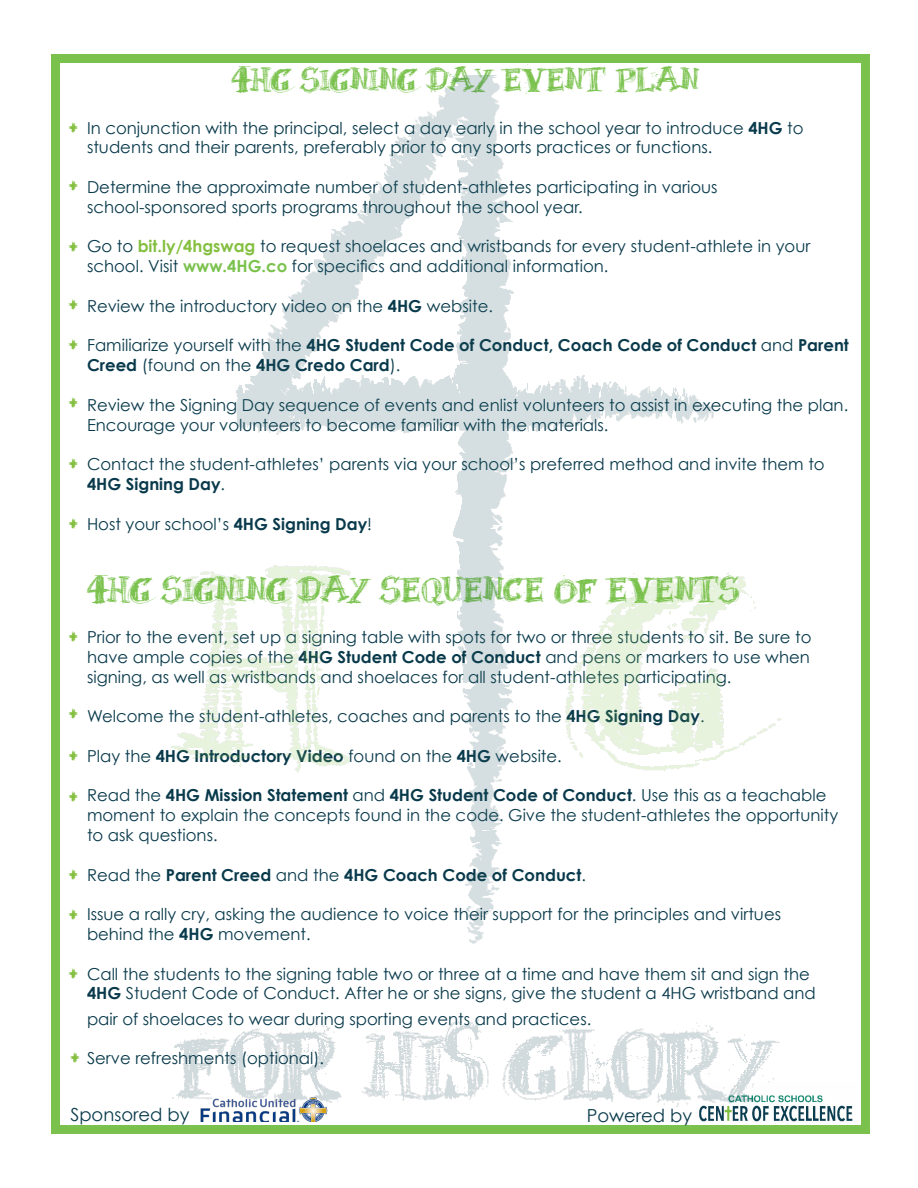
<style>
.page{position:relative;width:918px;height:1188px;background:#fff}
.page>*{position:absolute;margin:0;border:0;box-sizing:border-box;transform-origin:0 0}
.Paragraph_Style_1{font:40.5px "Black Board";color:#7ac24d}
.t1{font:37.5px "Black Board";color:#7ac24d}
.t2{font:22.5px "Black Board";color:#84bf40}
.t3{font:18px "Century Gothic";color:#093a4b}
.Paragraph_Style_1-2{font:16.5px/19.8px "Century Gothic";color:#093a4b}
.Paragraph_Style_1-3{font:700 16.5px/19.8px "Century Gothic";color:#093a4b}
.s1{font-weight:700}
.s2{font-weight:700;color:#84bf40}
.s3{font-weight:700;color:#7ac24d}
.s4{font-weight:400}
</style>
<div class="page">
<div style="left:51px;top:54px;width:819px;height:1080px;border:9px solid #7ac24d"></div>
<img style="left:816px;top:1095px;width:37px;height:27px">
<img style="left:104px;top:75px;width:712px;height:1059px">
<img style="left:200px;top:1094px;width:127px;height:28px">
<p class="t2" style="left:69px;top:117px;width:11px">+</p>
<p class="t2" style="left:69px;top:175px;width:11px">+</p>
<p class="t2" style="left:69px;top:236px;width:11px">+</p>
<p class="t2" style="left:69px;top:293px;width:11px">+</p>
<p class="t2" style="left:69px;top:334px;width:11px">+</p>
<p class="t2" style="left:69px;top:391px;width:11px">+</p>
<p class="t2" style="left:69px;top:452px;width:11px">+</p>
<p class="t2" style="left:69px;top:512px;width:11px">+</p>
<p class="t1" style="left:231px;top:61px;width:469px">4HG SIGNING DAY EVENT PLAN</p>
<p class="Paragraph_Style_1-2" style="left:87px;top:117px;width:718px">In conjunction with the principal, select a day early in the school year to introduce <span class="s1">4HG</span> to students and their parents, preferably prior to any sports practices or functions.</p>
<p class="Paragraph_Style_1-2" style="left:87px;top:177px;width:632px">Determine the approximate number of student-athletes participating in various school-sponsored sports programs throughout the school year.</p>
<p class="Paragraph_Style_1-2" style="left:87px;top:236px;width:725px">Go to <span class="s2">bit.ly/4hgswag</span> to request shoelaces and wristbands for every student-athlete in your school. Visit <span class="s3">www.4HG.co</span> for specifics and additional information.</p>
<p class="Paragraph_Style_1-2" style="left:87px;top:296px;width:407px">Review the introductory video on the <span class="s1">4HG</span> website.</p>
<p class="Paragraph_Style_1-3" style="left:87px;top:335px;width:763px"><span class="s4">Familiarize yourself with the</span> 4HG Student Code of Conduct, Coach Code of Conduct <span class="s4">and</span> Parent<br>Creed <span class="s4">(found on the</span> 4HG Credo Card<span class="s4">).</span></p>
<p class="Paragraph_Style_1-2" style="left:87px;top:395px;width:763px">Review the Signing Day sequence of events and enlist volunteers to assist in executing the plan.<br>Encourage your volunteers to become familiar with the materials.</p>
<p class="Paragraph_Style_1-2" style="left:87px;top:454px;width:739px">Contact the student-athletes’ parents via your school’s preferred method and invite them to<br><span class="s1">4HG Signing Day</span>.</p>
<p class="Paragraph_Style_1-2" style="left:87px;top:513px;width:287px">Host your school’s <span class="s1">4HG Signing Day</span>!</p>
<p class="Paragraph_Style_1" style="left:87px;top:570px;width:654px">4HG SIGNING DAY SEQUENCE OF EVENTS</p>
<p class="Paragraph_Style_1-2" style="left:87px;top:627px;width:726px;text-align:justify">Prior to the event, set up a signing table with spots for two or three students to sit. Be sure to have ample copies of the <span class="s1">4HG Student Code of Conduct</span> and pens or markers to use when signing, as well as wristbands and shoelaces for all student-athletes participating.</p>
<p class="Paragraph_Style_1-2" style="left:87px;top:706px;width:619px">Welcome the student-athletes, coaches and parents to the <span class="s1">4HG Signing Day</span>.</p>
<p class="Paragraph_Style_1-2" style="left:87px;top:746px;width:476px">Play the <span class="s1">4HG Introductory Video</span> found on the <span class="s1">4HG</span> website.</p>
<p class="Paragraph_Style_1-2" style="left:87px;top:785px;width:753px">Read the <span class="s1">4HG Mission Statement</span> and <span class="s1">4HG Student Code of Conduct</span>. Use this as a teachable moment to explain the concepts found in the code. Give the student-athletes the opportunity to ask questions.</p>
<p class="Paragraph_Style_1-3" style="left:87px;top:864px;width:500px"><span class="s4">Read the</span> Parent Creed <span class="s4">and the</span> 4HG Coach Code of Conduct<span class="s4">.</span></p>
<p class="Paragraph_Style_1-2" style="left:87px;top:904px;width:696px">Issue a rally cry, asking the audience to voice their support for the principles and virtues behind the <span class="s1">4HG</span> movement.</p>
<p class="Paragraph_Style_1-2" style="left:87px;top:963px;width:730px">Call the students to the signing table two or three at a time and have them sit and sign the<br><span class="s1">4HG</span> Student Code of Conduct. After he or she signs, give the student a 4HG wristband and</p>
<p class="Paragraph_Style_1-2" style="left:87px;top:1008px;width:506px">pair of shoelaces to wear during sporting events and practices.</p>
<p class="Paragraph_Style_1-2" style="left:87px;top:1048px;width:239px">Serve refreshments (optional).</p>
<p class="t2" style="left:69px;top:626px;width:11px">+</p>
<p class="t2" style="left:69px;top:703px;width:11px">+</p>
<p class="t2" style="left:69px;top:745px;width:11px">+</p>
<p class="t2" style="left:69px;top:785px;width:11px">+</p>
<p class="t2" style="left:69px;top:864px;width:11px">+</p>
<p class="t2" style="left:69px;top:904px;width:11px">+</p>
<p class="t2" style="left:69px;top:962px;width:11px">+</p>
<p class="t2" style="left:70px;top:1046px;width:11px">+</p>
<p class="t3" style="left:70px;top:1104px;width:121px">Sponsored by</p>
<p class="t3" style="left:587px;top:1104px;width:107px">Powered by</p>
</div>
